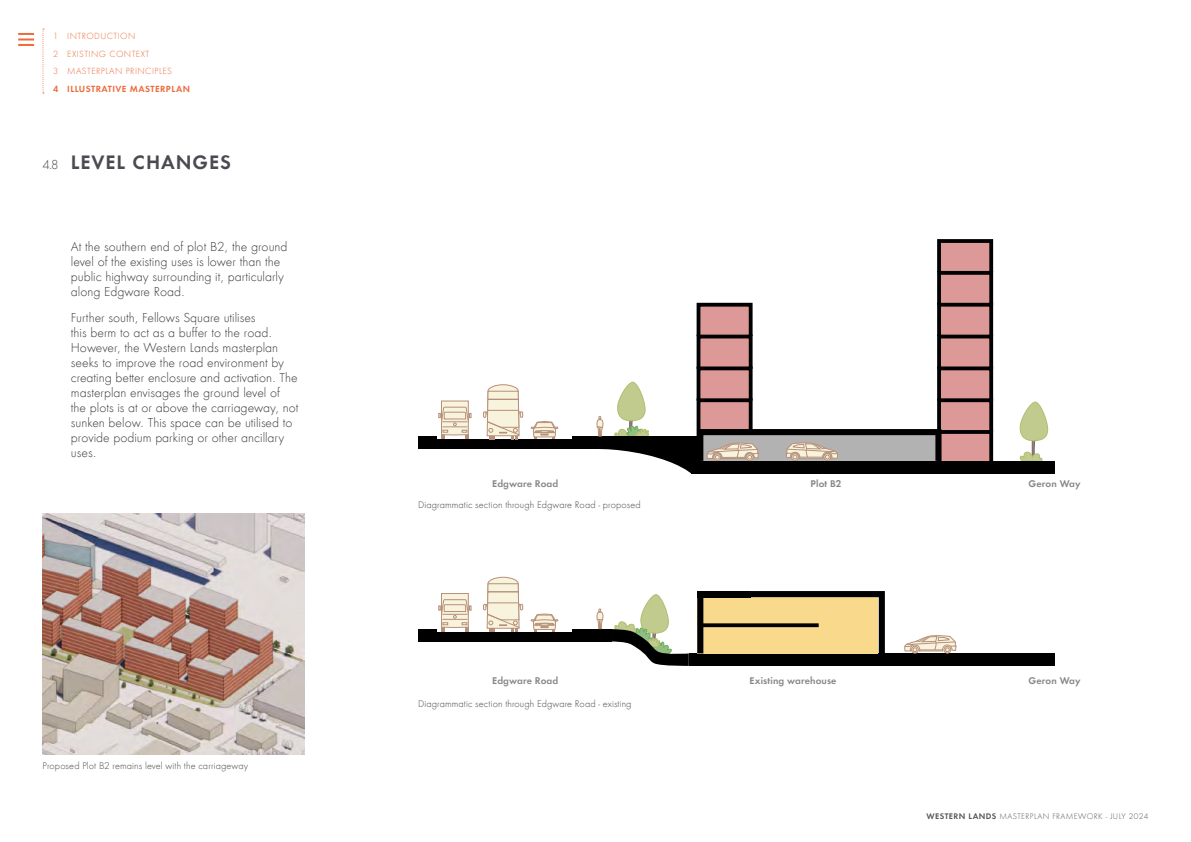
<style>
.page{position:relative;width:1191px;height:842px;background:#fff}
.page>*{position:absolute;margin:0;border:0;box-sizing:border-box;transform-origin:0 0}
.t1{font:700 18px "Allies Morrison Futura ND";letter-spacing:.05em;color:#4a4a51}
.t2{font:12px/15px "Allies Morrison Futura ND";color:#3c3c3b}
.t3{font:9px "Allies Morrison Futura ND";letter-spacing:.01em;color:#4a4a49}
.t4{font:700 9px "Allies Morrison Futura ND";letter-spacing:.015em;color:#878787}
.t5{font:8.2px/17.7px "Allies Morrison Futura ND";letter-spacing:.05em;color:#ed6a3b}
.t6{font:700 8.2px "Allies Morrison Futura ND";letter-spacing:.05em;color:#ed6a3b}
.t7{font:7.5px "Allies Morrison Futura ND";letter-spacing:.05em;color:#575756}
.s1{font-weight:400;font-size:12px}
.s2{font-weight:700}
</style>
<div class="page">
<img style="left:43px;top:514px;width:261px;height:240px">
<div style="left:689px;top:653px;width:365px;height:13px;background:#000"></div>
<div style="left:697px;top:597px;width:181px;height:56px;background:#f9da8c"></div>
<div style="left:911px;top:646px;width:7px;height:7px;border:1px solid #b7907a;border-radius:50%"></div>
<div style="left:943px;top:646px;width:8px;height:7px;border:1px solid #b7907a;border-radius:50%"></div>
<svg style="left:904px;top:635px;width:52px;height:17px"></svg>
<div style="left:697px;top:591px;width:188px;height:65px;border:6px solid #000"></div>
<div style="left:572px;top:629px;width:40px;height:12px;background:#000"></div>
<svg style="left:438px;top:593px;width:33px;height:38px"></svg>
<div style="left:432px;top:631px;width:140px;height:10px;background:#000"></div>
<div style="left:418px;top:629px;width:18px;height:12px;background:#000"></div>
<svg style="left:530px;top:613px;width:28px;height:18px"></svg>
<svg style="left:596px;top:609px;width:7px;height:20px"></svg>
<svg style="left:483px;top:577px;width:40px;height:54px"></svg>
<svg style="left:612px;top:594px;width:77px;height:72px"></svg>
<svg style="left:700px;top:623px;width:118px;height:4px"></svg>
<div style="left:698px;top:305px;width:52px;height:126px;background:#dd9898"></div>
<div style="left:939px;top:242px;width:52px;height:221px;background:#dd9898"></div>
<svg style="left:1019px;top:401px;width:29px;height:60px"></svg>
<div style="left:691px;top:461px;width:363px;height:12px;background:#000"></div>
<div style="left:697px;top:430px;width:241px;height:31px;background:#b3b2b2"></div>
<svg style="left:785px;top:442px;width:53px;height:15px"></svg>
<div style="left:697px;top:429px;width:244px;height:35px;border:6px solid #000"></div>
<div style="left:937px;top:398px;width:56px;height:36px;border:4px solid #000"></div>
<div style="left:937px;top:430px;width:56px;height:35px;border:4px solid #000"></div>
<div style="left:696px;top:366px;width:56px;height:37px;border:4px solid #000"></div>
<div style="left:937px;top:366px;width:56px;height:37px;border:4px solid #000"></div>
<div style="left:696px;top:335px;width:56px;height:36px;border:4px solid #000"></div>
<div style="left:937px;top:335px;width:56px;height:36px;border:4px solid #000"></div>
<div style="left:696px;top:303px;width:56px;height:35px;border:4px solid #000"></div>
<div style="left:937px;top:303px;width:56px;height:35px;border:4px solid #000"></div>
<div style="left:937px;top:271px;width:56px;height:36px;border:4px solid #000"></div>
<div style="left:937px;top:239px;width:56px;height:35px;border:4px solid #000"></div>
<div style="left:572px;top:437px;width:124px;height:12px;background:#000"></div>
<svg style="left:438px;top:400px;width:33px;height:39px"></svg>
<div style="left:432px;top:439px;width:140px;height:10px;background:#000"></div>
<div style="left:418px;top:437px;width:18px;height:12px;background:#000"></div>
<svg style="left:530px;top:421px;width:28px;height:18px"></svg>
<svg style="left:483px;top:384px;width:40px;height:55px"></svg>
<svg style="left:585px;top:382px;width:174px;height:91px"></svg>
<svg style="left:18px;top:33px;width:16px;height:13px"></svg>
<svg style="left:43px;top:29px;width:1px;height:65px"></svg>
<p class="t5" style="left:53px;top:27px;width:120px">1 INTRODUCTION<br>2 EXISTING CONTEXT<br>3 MASTERPLAN PRINCIPLES</p>
<p class="t6" style="left:53px;top:83px;width:138px">4 ILLUSTRATIVE MASTERPLAN</p>
<h1 class="t1" style="left:43px;top:150px;width:190px"><span class="s1">4.8</span> LEVEL CHANGES</h1>
<p class="t2" style="left:71px;top:239px;width:218px">At the southern end of plot B2, the ground level of the existing uses is lower than the public highway surrounding it, particularly along Edgware Road.</p>
<p class="t2" style="left:71px;top:310px;width:229px">Further south, Fellows Square utilises<br>this berm to act as a buffer to the road.<br>However, the Western Lands masterplan seeks to improve the road environment by creating better enclosure and activation. The masterplan envisages the ground level of<br>the plots is at or above the carriageway, not sunken below. This space can be utilised to provide podium parking or other ancillary uses.</p>
<p class="t3" style="left:43px;top:760px;width:207px">Proposed Plot B2 remains level with the carriageway</p>
<p class="t4" style="left:492px;top:477px;width:68px">Edgware Road</p>
<p class="t3" style="left:418px;top:499px;width:224px">Diagrammatic section through Edgware Road - proposed</p>
<p class="t4" style="left:492px;top:675px;width:68px">Edgware Road</p>
<p class="t3" style="left:418px;top:698px;width:215px">Diagrammatic section through Edgware Road - existing</p>
<p class="t4" style="left:810px;top:477px;width:32px">Plot B2</p>
<p class="t4" style="left:749px;top:675px;width:88px">Existing warehouse</p>
<p class="t4" style="left:1028px;top:477px;width:54px">Geron Way</p>
<p class="t4" style="left:1028px;top:675px;width:54px">Geron Way</p>
<p class="t7" style="left:926px;top:812px;width:223px"><span class="s2">WESTERN LANDS</span> MASTERPLAN FRAMEWORK - JULY 2024</p>
</div>
